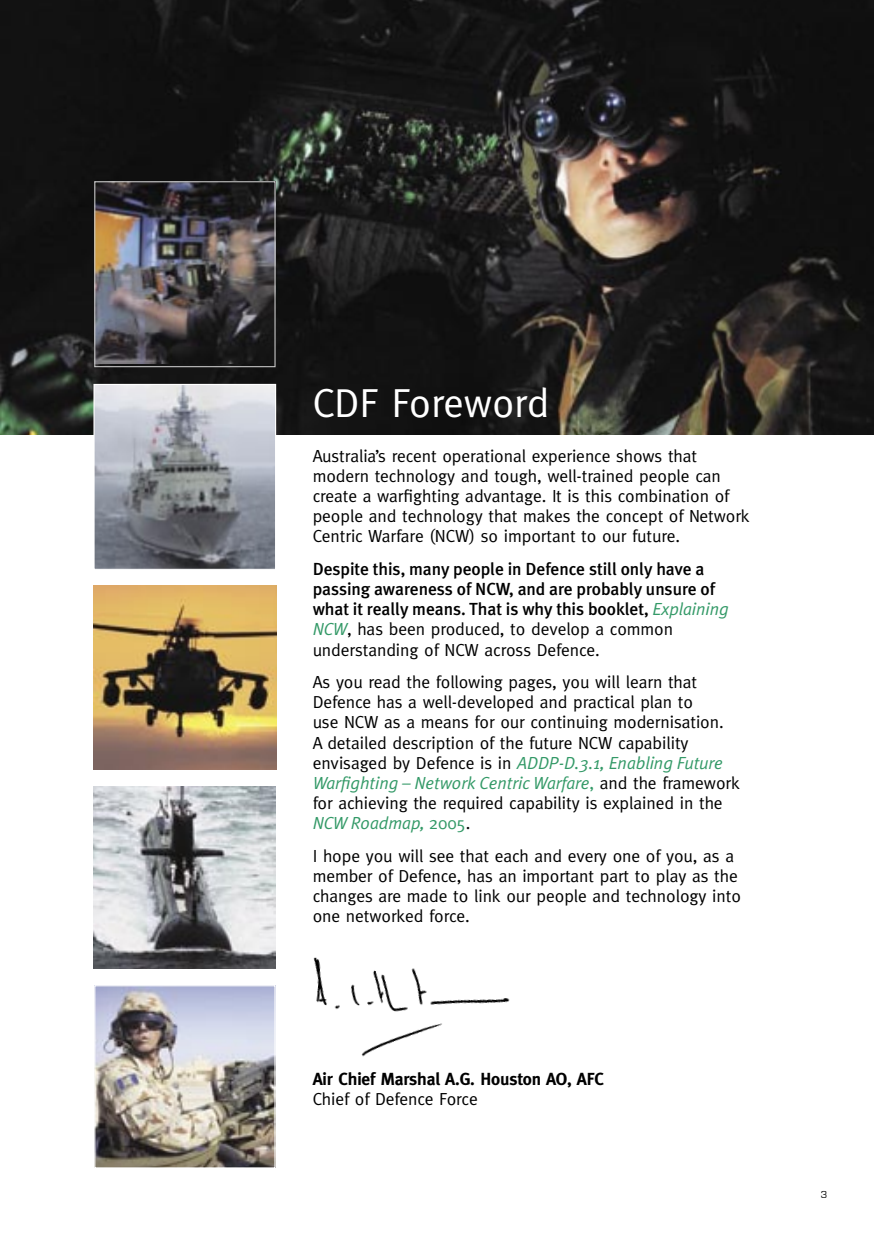
<style>
.page{position:relative;width:874px;height:1241px;background:#fff}
.page>*{position:absolute;margin:0;border:0;box-sizing:border-box;transform-origin:0 0}
.t1{font:40.6px "Meta";letter-spacing:-.005em;color:#fff}
.t2{font:17.5px/20.1px "Meta";letter-spacing:-.005em;color:#000}
.t3{font:500 17.5px/20.1px "Meta Plus";letter-spacing:-.005em;color:#000}
.t4{font:italic 17.5px/20.1px "Meta Plus Normal";letter-spacing:-.005em;color:#339967}
.t5{font:700 17.5px "Meta";letter-spacing:-.005em;color:#000}
.t6{font:10.5px "Eurostile";color:#000}
.s1{font-family:"Meta Plus Normal";font-weight:400;font-style:italic;color:#339967}
.s2{font-family:"Meta Plus Normal";font-style:italic;color:#339967}
.s3{font-family:"Meta";font-style:normal;color:#000}
.s4{font-family:"Meta";font-style:normal}
</style>
<div class="page">
<img style="left:313px;top:957px;width:197px;height:100px">
<img style="left:0;top:0;width:873px;height:434px">
<img style="left:93px;top:786px;width:182px;height:182px">
<img style="left:94px;top:585px;width:182px;height:184px">
<img style="left:94px;top:985px;width:181px;height:183px">
<img style="left:94px;top:181px;width:181px;height:186px">
<svg style="left:93px;top:384px;width:183px;height:186px;background:#9a9da5"></svg>
<h1 class="t1" style="left:312px;top:379px;width:238px">CDF Foreword</h1>
<p class="t2" style="left:312px;top:445px;width:438px">Australia’s recent operational experience shows that modern technology and tough, well-trained people can create a warfighting advantage. It is this combination of people and technology that makes the concept of Network Centric Warfare (NCW) so important to our future.</p>
<p class="t3" style="left:312px;top:558px;width:417px">Despite this, many people in Defence still only have a passing awareness of NCW, and are probably unsure of what it really means. That is why this booklet, <span class="s1">Explaining</span></p>
<p class="t2" style="left:312px;top:619px;width:362px"><span class="s2">NCW</span>, has been produced, to develop a common understanding of NCW across Defence.</p>
<p class="t2" style="left:312px;top:671px;width:412px">As you read the following pages, you will learn that Defence has a well-developed and practical plan to<br>use NCW as a means for our continuing modernisation.<br>A detailed description of the future NCW capability</p>
<p class="t4" style="left:312px;top:752px;width:428px"><span class="s3">envisaged by Defence is in</span> ADDP-D.3.1, Enabling Future<br>Warfighting – Network Centric Warfare<span class="s4">,</span> <span class="s3">and the framework</span></p>
<p class="t2" style="left:312px;top:792px;width:411px">for achieving the required capability is explained in the</p>
<p class="t4" style="left:312px;top:812px;width:159px">NCW Roadmap, <span class="s4">2005</span><span class="s3">.</span></p>
<p class="t2" style="left:312px;top:845px;width:429px">I hope you will see that each and every one of you, as a member of Defence, has an important part to play as the changes are made to link our people and technology into one networked force.</p>
<p class="t5" style="left:312px;top:1068px;width:292px">Air Chief Marshal A.G. Houston AO, AFC</p>
<p class="t2" style="left:312px;top:1088px;width:166px">Chief of Defence Force</p>
<p class="t6" style="left:820px;top:1188px;width:8px">3</p>
</div>
